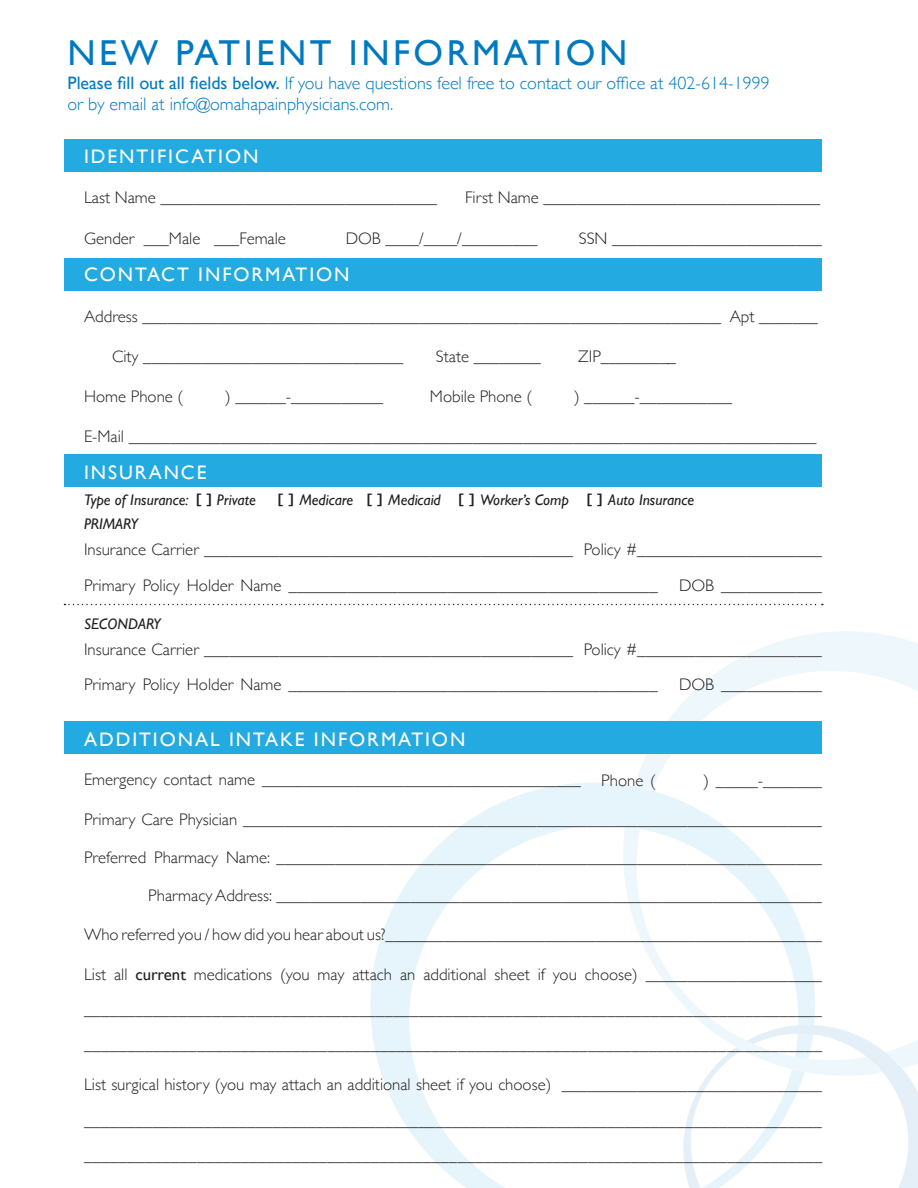
<style>
.page{position:relative;width:918px;height:1188px;background:#fff}
.page>*{position:absolute;margin:0;border:0;box-sizing:border-box;transform-origin:0 0}
.t1{font:36px "Gill Sans";letter-spacing:.1em;color:#0079c1}
.t2{font:19.5px "Gill Sans";letter-spacing:.1em;color:#fff}
.t3{font:300 18px/21px "Gill Sans";color:#0079c1}
.t4{font:300 16.8px/35.4px "Gill Sans";color:#221f1f}
.t5{font:italic 15.45px "Gill Sans";color:#221f1f}
.s1{font-weight:400}
.s2{font-style:normal;font-size:13.65px}
</style>
<div class="page">
<svg style="left:370px;top:783px;width:264px;height:405px"></svg>
<svg style="left:683px;top:1068px;width:235px;height:120px"></svg>
<svg style="left:634px;top:631px;width:284px;height:437px"></svg>
<svg style="left:623px;top:827px;width:260px;height:257px"></svg>
<div style="left:64px;top:721px;width:758px;height:33px;background:#22aae1"></div>
<div style="left:64px;top:454px;width:758px;height:33px;background:#22aae1"></div>
<div style="left:64px;top:258px;width:758px;height:33px;background:#22aae1"></div>
<div style="left:64px;top:139px;width:758px;height:33px;background:#22aae1"></div>
<svg style="left:64px;top:604px;width:759px;height:1px"></svg>
<h1 class="t1" style="left:68px;top:40px;width:561px">NEW PATIENT INFORMATION</h1>
<p class="t3" style="left:68px;top:71px;width:704px"><span class="s1">Please 昀椀ll out all 昀椀elds below.</span> If you have questions feel free to contact our of昀椀ce at 402-614-1999 or by email at info@omahapainphysicians.com.</p>
<p class="t2" style="left:84px;top:149px;width:176px">IDENTIFICATION</p>
<p class="t4" style="left:84px;top:181px;width:355px">Last Name _________________________________</p>
<p class="t4" style="left:465px;top:181px;width:356px">First Name _________________________________</p>
<p class="t4" style="left:84px;top:222px;width:203px">Gender ___Male ___Female</p>
<p class="t4" style="left:346px;top:222px;width:193px">DOB ____/____/_________</p>
<p class="t4" style="left:579px;top:222px;width:244px">SSN _________________________</p>
<p class="t2" style="left:84px;top:267px;width:267px">CONTACT INFORMATION</p>
<p class="t4" style="left:84px;top:301px;width:735px">Address _____________________________________________________________________ Apt _______</p>
<p class="t4" style="left:112px;top:340px;width:293px">City _______________________________</p>
<p class="t4" style="left:436px;top:340px;width:106px">State ________</p>
<p class="t4" style="left:578px;top:340px;width:99px">ZIP_________</p>
<p class="t4" style="left:84px;top:380px;width:101px">Home Phone (</p>
<p class="t4" style="left:225px;top:380px;width:160px">) ______-___________</p>
<p class="t4" style="left:430px;top:380px;width:104px">Mobile Phone (</p>
<p class="t4" style="left:574px;top:380px;width:160px">) ______-___________</p>
<p class="t4" style="left:84px;top:420px;width:734px">E-Mail __________________________________________________________________________________</p>
<p class="t2" style="left:84px;top:465px;width:124px">INSURANCE</p>
<p class="t5" style="left:84px;top:494px;width:173px">Type of Insurance: <span class="s2">[ ]</span> Private</p>
<p class="t5" style="left:277px;top:494px;width:418px"><span class="s2">[ ]</span> Medicare <span class="s2">[ ]</span> Medicaid <span class="s2">[ ]</span> Worker’s Comp <span class="s2">[ ]</span> Auto Insurance</p>
<p class="t5" style="left:84px;top:518px;width:55px">PRIMARY</p>
<p class="t4" style="left:84px;top:533px;width:739px">Insurance Carrier ____________________________________________ Policy #______________________<br>Primary Policy Holder Name ____________________________________________</p>
<p class="t4" style="left:679px;top:569px;width:144px">DOB ____________</p>
<p class="t5" style="left:84px;top:618px;width:78px">SECONDARY</p>
<p class="t4" style="left:84px;top:633px;width:739px">Insurance Carrier ____________________________________________ Policy #______________________<br>Primary Policy Holder Name ____________________________________________</p>
<p class="t4" style="left:679px;top:669px;width:144px">DOB ____________</p>
<p class="t2" style="left:84px;top:733px;width:383px">ADDITIONAL INTAKE INFORMATION</p>
<p class="t4" style="left:84px;top:763px;width:573px">Emergency contact name ______________________________________ Phone (</p>
<p class="t4" style="left:704px;top:765px;width:120px">) _____-_______</p>
<p class="t4" style="left:84px;top:803px;width:739px">Primary Care Physician _____________________________________________________________________</p>
<p class="t4" style="left:84px;top:841px;width:739px">Preferred Pharmacy Name: _________________________________________________________________</p>
<p class="t4" style="left:148px;top:880px;width:675px">Pharmacy Address: _________________________________________________________________</p>
<p class="t4" style="left:84px;top:918px;width:739px">Who referred you / how did you hear about us?____________________________________________________</p>
<p class="t4" style="left:84px;top:958px;width:740px;text-align:justify">List all <span class="s1">current</span> medications (you may attach an additional sheet if you choose) _____________________ ______________________________________________________________________________________ _____________________________________________________________________________________</p>
<p class="t4" style="left:84px;top:1069px;width:740px;text-align:justify">List surgical history (you may attach an additional sheet if you choose) _______________________________ ______________________________________________________________________________________ _____________________________________________________________________________________</p>
</div>
